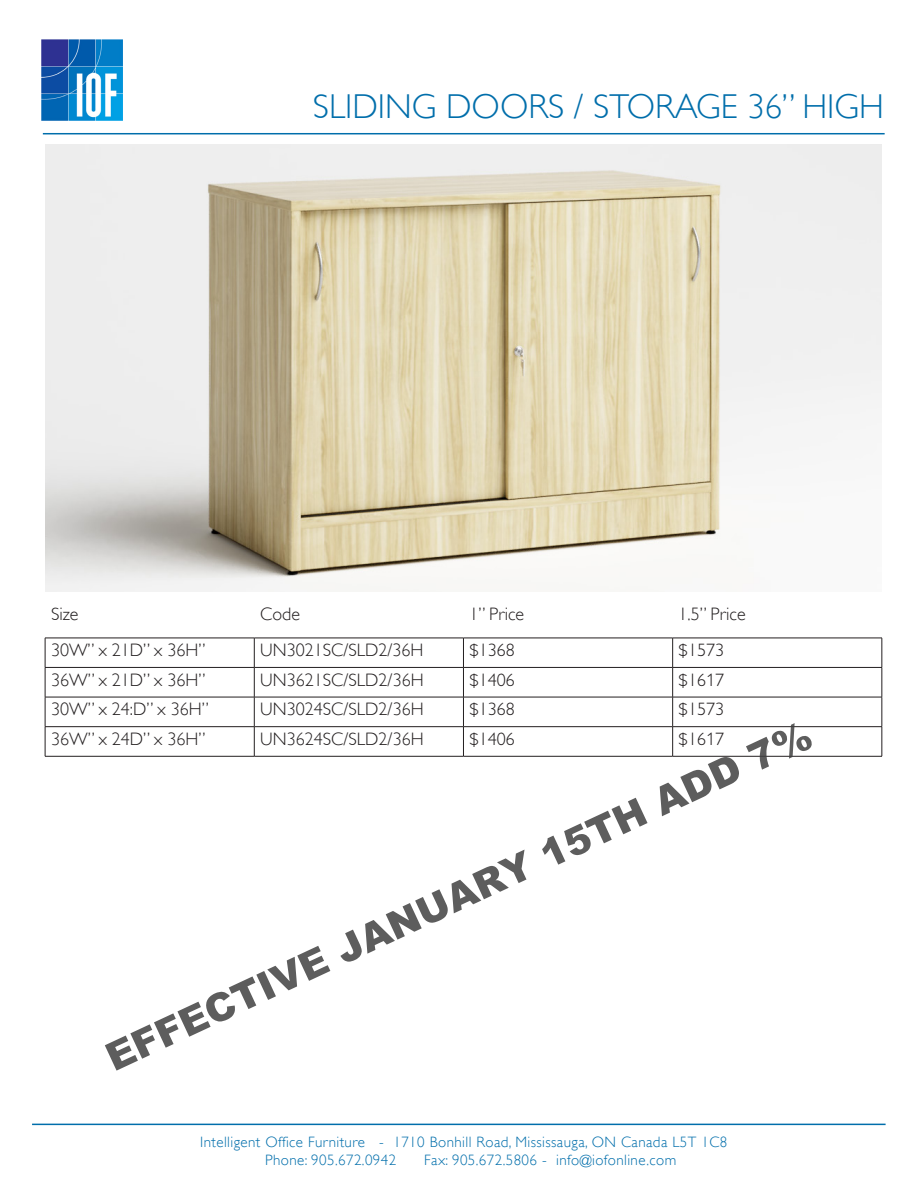
<style>
.page{position:relative;width:918px;height:1188px;background:#fff}
.page>*{position:absolute;margin:0;border:0;box-sizing:border-box;transform-origin:0 0}
.t1{font:900 39px "Arial";color:rgb(64 64 64/.85)}
.t2{font:300 34.5px "Gill Sans";color:#006eab}
.t3{font:300 18px "Gill Sans";color:#231f20}
.t4{font:300 18px "Gill Sans Nova";color:#231f20}
.t5{font:300 15px "Gill Sans";letter-spacing:.03em;color:#006eab}
.s1{font-family:"Gill Sans"}
</style>
<div class="page">
<img style="left:42px;top:40px;width:81px;height:81px">
<hr style="left:43px;top:133px;width:842px;height:1px;background:#006eab">
<img style="left:45px;top:145px;width:836px;height:447px">
<hr style="left:45px;top:638px;width:209px;height:1px;background:#231f20">
<hr style="left:254px;top:638px;width:209px;height:1px;background:#231f20">
<hr style="left:463px;top:638px;width:210px;height:1px;background:#231f20">
<hr style="left:673px;top:638px;width:209px;height:1px;background:#231f20">
<hr style="left:45px;top:667px;width:209px;height:1px;background:#231f20">
<hr style="left:254px;top:667px;width:209px;height:1px;background:#231f20">
<hr style="left:463px;top:667px;width:210px;height:1px;background:#231f20">
<hr style="left:673px;top:667px;width:209px;height:1px;background:#231f20">
<hr style="left:45px;top:697px;width:209px;height:1px;background:#231f20">
<hr style="left:254px;top:697px;width:209px;height:1px;background:#231f20">
<hr style="left:463px;top:697px;width:210px;height:1px;background:#231f20">
<hr style="left:673px;top:697px;width:209px;height:1px;background:#231f20">
<hr style="left:45px;top:726px;width:209px;height:1px;background:#231f20">
<svg style="left:45px;top:638px;width:1px;height:118px"></svg>
<hr style="left:254px;top:726px;width:209px;height:1px;background:#231f20">
<svg style="left:254px;top:638px;width:1px;height:118px"></svg>
<hr style="left:463px;top:726px;width:210px;height:1px;background:#231f20">
<svg style="left:463px;top:638px;width:1px;height:118px"></svg>
<hr style="left:673px;top:726px;width:209px;height:1px;background:#231f20">
<svg style="left:672px;top:638px;width:1px;height:118px"></svg>
<svg style="left:882px;top:638px;width:1px;height:118px"></svg>
<hr style="left:45px;top:756px;width:209px;height:1px;background:#231f20">
<hr style="left:254px;top:756px;width:209px;height:1px;background:#231f20">
<hr style="left:463px;top:756px;width:210px;height:1px;background:#231f20">
<hr style="left:673px;top:756px;width:209px;height:1px;background:#231f20">
<hr style="left:32px;top:1124px;width:854px;height:1px;background:#006eab">
<p class="t2" style="left:313px;top:86px;width:573px">SLIDING DOORS / STORAGE 36” HIGH</p>
<p class="t3" style="left:51px;top:604px;width:29px">Size</p>
<p class="t3" style="left:260px;top:604px;width:41px">Code</p>
<p class="t3" style="left:469px;top:604px;width:56px">1” Price</p>
<p class="t3" style="left:679px;top:604px;width:68px">1.5” Price</p>
<p class="t3" style="left:51px;top:640px;width:156px">30W” x 21D” x 36H”</p>
<p class="t3" style="left:260px;top:640px;width:165px">UN3021SC/SLD2/36H</p>
<p class="t4" style="left:469px;top:639px;width:47px"><span class="s1">$1</span>368</p>
<p class="t4" style="left:679px;top:639px;width:47px"><span class="s1">$1</span>573</p>
<p class="t3" style="left:51px;top:669px;width:156px">36W” x 21D” x 36H”</p>
<p class="t3" style="left:260px;top:669px;width:165px">UN3621SC/SLD2/36H</p>
<p class="t4" style="left:469px;top:669px;width:47px"><span class="s1">$1</span>406</p>
<p class="t4" style="left:679px;top:669px;width:47px"><span class="s1">$1</span>617</p>
<p class="t3" style="left:51px;top:699px;width:159px">30W” x 24:D” x 36H”</p>
<p class="t3" style="left:260px;top:699px;width:165px">UN3024SC/SLD2/36H</p>
<p class="t4" style="left:469px;top:698px;width:47px"><span class="s1">$1</span>368</p>
<p class="t4" style="left:679px;top:698px;width:47px"><span class="s1">$1</span>573</p>
<p class="t3" style="left:51px;top:729px;width:156px">36W” x 24D” x 36H”</p>
<p class="t3" style="left:260px;top:729px;width:165px">UN3624SC/SLD2/36H</p>
<p class="t4" style="left:469px;top:728px;width:47px"><span class="s1">$1</span>406</p>
<p class="t4" style="left:679px;top:728px;width:47px"><span class="s1">$1</span>617</p>
<h1 class="t1" style="left:96px;top:1034px;width:775px;rotate:-25deg">EFFECTIVE JANUARY 15TH ADD 7%</h1>
<p class="t5" style="left:200px;top:1133px;width:529px">Intelligent Office Furniture - 1710 Bonhill Road, Mississauga, ON Canada L5T 1C8</p>
<p class="t5" style="left:265px;top:1151px;width:133px">Phone: 905.672.0942</p>
<p class="t5" style="left:424px;top:1151px;width:254px">Fax: 905.672.5806 - info@iofonline.com</p>
</div>
